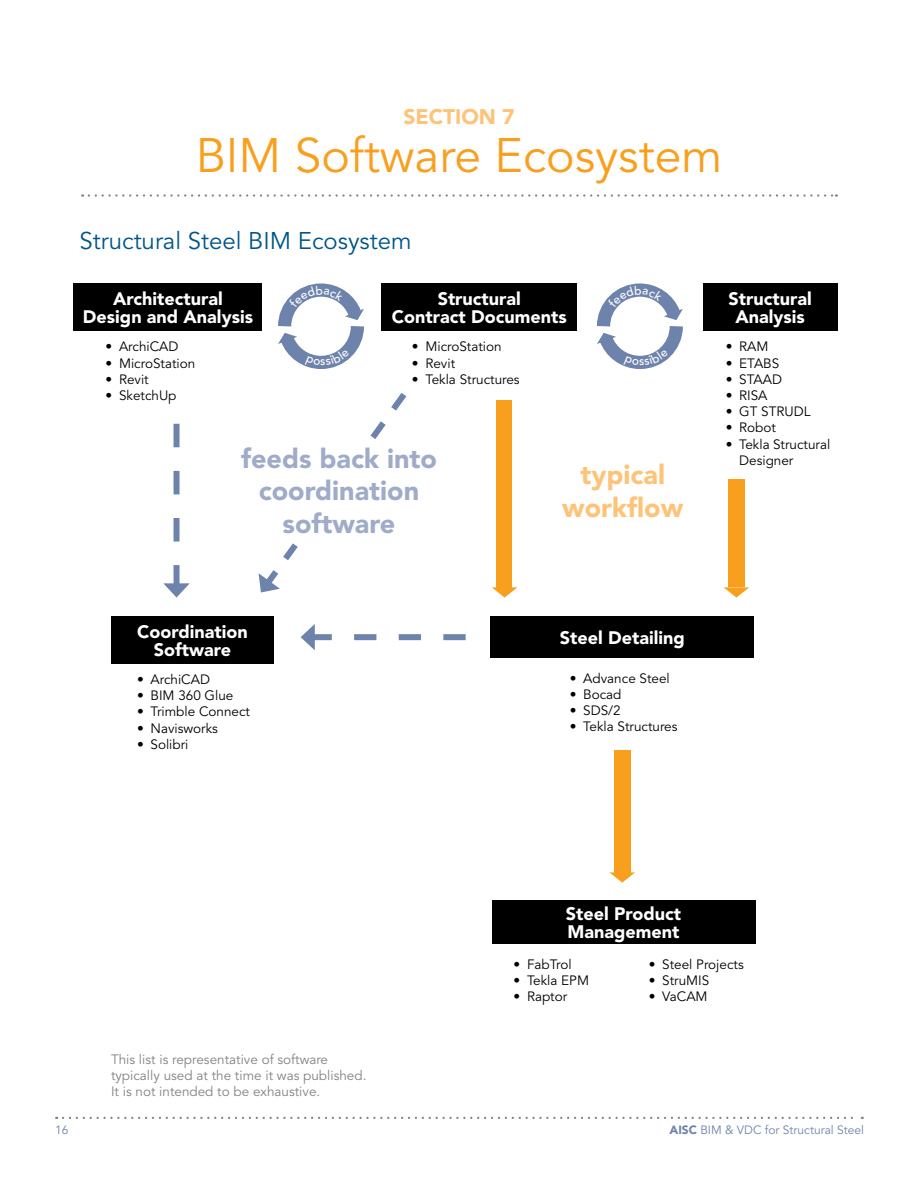
<style>
.page{position:relative;width:918px;height:1188px;background:#fff}
.page>*{position:absolute;margin:0;border:0;box-sizing:border-box;transform-origin:0 0}
.t1{font:48px "Avenir LT Std";color:#f99f1e}
.t2{font:900 27px/32.4px "Avenir LT Std";color:#a0abc7;text-align:center}
.t3{font:900 27px/32.4px "Avenir LT Std";color:#fdc379;text-align:center}
.t4{font:24px "Avenir LT Std";color:#00558a}
.t5{font:900 21px "Avenir LT Std";color:#fdc379}
.t6{font:900 18px/18px "Avenir LT Std";color:#fff;text-align:center}
.t7{font:13.5px/16.2px "Avenir LT Std";color:#000}
.t8{font:13.5px/16.2px "Avenir LT Std";color:#808285}
.t9{font:12px "Avenir LT Std";color:#6e83ab}
.t10{font:500 12px "Avenir LT Std";color:#fff}
.s1{font-weight:900}
</style>
<div class="page">
<svg style="left:63px;top:1117px;width:800px;height:2px"></svg>
<svg style="left:89px;top:194px;width:748px;height:3px"></svg>
<div style="left:111px;top:616px;width:163px;height:47px;background:#000"></div>
<div style="left:74px;top:283px;width:188px;height:48px;background:#000"></div>
<div style="left:491px;top:616px;width:263px;height:41px;background:#000"></div>
<div style="left:492px;top:901px;width:263px;height:43px;background:#000"></div>
<div style="left:381px;top:283px;width:196px;height:48px;background:#000"></div>
<div style="left:703px;top:283px;width:135px;height:48px;background:#000"></div>
<div style="left:614px;top:751px;width:16px;height:123px;background:#f99f1e"></div>
<svg style="left:609px;top:872px;width:26px;height:11px"></svg>
<div style="left:496px;top:400px;width:16px;height:189px;background:#f99f1e"></div>
<svg style="left:492px;top:587px;width:25px;height:11px"></svg>
<div style="left:728px;top:479px;width:17px;height:108px;background:#f99f1e"></div>
<svg style="left:724px;top:587px;width:25px;height:11px"></svg>
<svg style="left:301px;top:624px;width:165px;height:26px"></svg>
<svg style="left:258px;top:543px;width:40px;height:50px"></svg>
<svg style="left:163px;top:424px;width:27px;height:174px"></svg>
<svg style="left:370px;top:393px;width:37px;height:46px"></svg>
<svg style="left:278px;top:283px;width:86px;height:86px"></svg>
<svg style="left:597px;top:283px;width:86px;height:86px"></svg>
<h3 class="t5" style="left:403px;top:104px;width:113px">SECTION 7</h3>
<h1 class="t1" style="left:196px;top:128px;width:528px">BIM Software Ecosystem</h1>
<h3 class="t4" style="left:80px;top:227px;width:334px">Structural Steel BIM Ecosystem</h3>
<h3 class="t6" style="left:83px;top:290px;width:172px">Architectural<br>Design and Analysis</h3>
<p class="t7" style="left:106px;top:339px;width:75px">• ArchiCAD</p>
<p class="t7" style="left:106px;top:355px;width:91px">• MicroStation</p>
<p class="t7" style="left:106px;top:371px;width:45px">• Revit</p>
<p class="t7" style="left:106px;top:388px;width:73px">• SketchUp</p>
<h3 class="t6" style="left:392px;top:290px;width:176px">Structural<br>Contract Documents</h3>
<p class="t7" style="left:412px;top:339px;width:91px">• MicroStation</p>
<p class="t7" style="left:412px;top:355px;width:45px">• Revit</p>
<p class="t7" style="left:412px;top:371px;width:109px">• Tekla Structures</p>
<p class="t10" style="left:320px;top:354px;width:7px">s</p>
<p class="t10" style="left:639px;top:354px;width:7px">s</p>
<h2 class="t2" style="left:241px;top:442px;width:197px">feeds back into coordination software</h2>
<h3 class="t6" style="left:137px;top:622px;width:112px">Coordination<br>Software</h3>
<p class="t7" style="left:137px;top:672px;width:75px">• ArchiCAD</p>
<p class="t7" style="left:137px;top:688px;width:98px">• BIM 360 Glue</p>
<p class="t7" style="left:137px;top:704px;width:114px">• Trimble Connect</p>
<p class="t7" style="left:137px;top:720px;width:82px">• Navisworks</p>
<p class="t7" style="left:137px;top:736px;width:53px">• Solibri</p>
<h2 class="t3" style="left:562px;top:458px;width:122px">typical workflow</h2>
<h3 class="t6" style="left:560px;top:628px;width:127px">Steel Detailing</h3>
<p class="t7" style="left:570px;top:670px;width:102px">• Advance Steel</p>
<p class="t7" style="left:570px;top:686px;width:53px">• Bocad</p>
<p class="t7" style="left:570px;top:703px;width:53px">• SDS/2</p>
<p class="t7" style="left:570px;top:719px;width:109px">• Tekla Structures</p>
<h3 class="t6" style="left:728px;top:290px;width:85px">Structural<br>Analysis</h3>
<p class="t7" style="left:726px;top:339px;width:44px">• RAM</p>
<p class="t7" style="left:726px;top:355px;width:55px">• ETABS</p>
<p class="t7" style="left:726px;top:371px;width:58px">• STAAD</p>
<p class="t7" style="left:726px;top:388px;width:43px">• RISA</p>
<p class="t7" style="left:726px;top:404px;width:86px">• GT STRUDL</p>
<p class="t7" style="left:726px;top:420px;width:52px">• Robot</p>
<p class="t7" style="left:739px;top:436px;width:93px;text-indent:-14px">• Tekla Structural<br>Designer</p>
<h3 class="t6" style="left:566px;top:905px;width:117px;text-align:left">Steel Product<br>Management</h3>
<p class="t8" style="left:111px;top:1051px;width:257px">This list is representative of software typically used at the time it was published.<br>It is not intended to be exhaustive.</p>
<p class="t7" style="left:514px;top:956px;width:60px">• FabTrol</p>
<p class="t7" style="left:514px;top:972px;width:77px">• Tekla EPM</p>
<p class="t7" style="left:514px;top:989px;width:55px">• Raptor</p>
<p class="t7" style="left:649px;top:956px;width:96px">• Steel Projects</p>
<p class="t7" style="left:649px;top:972px;width:62px">• StruMIS</p>
<p class="t7" style="left:649px;top:989px;width:60px">• VaCAM</p>
<p class="t9" style="left:55px;top:1123px;width:15px">16</p>
<p class="t9" style="left:670px;top:1123px;width:196px"><span class="s1">AISC</span> BIM &amp; VDC for Structural Steel</p>
</div>
